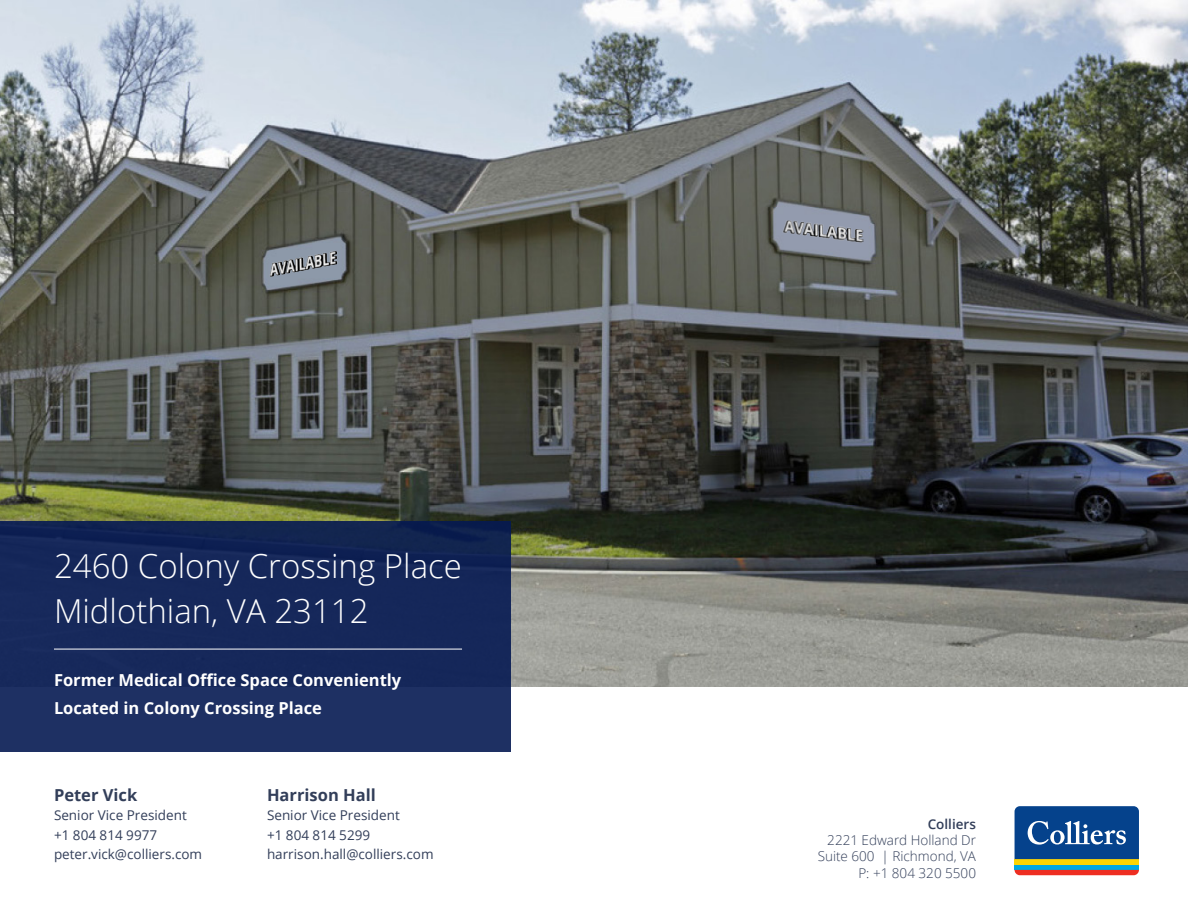
<style>
.page{position:relative;width:1188px;height:918px;background:#fff}
.page>*{position:absolute;margin:0;border:0;box-sizing:border-box;transform-origin:0 0}
.t1{font:300 33px "Open Sans";color:#fff}
.t2{font:700 16.5px/28.5px "Open Sans";color:#fff}
.t3{font:700 16.5px "Open Sans";color:#323e59}
.t4{font:13.5px "Open Sans";color:#323e59}
.t5{font:300 13.5px "Open Sans";color:#323e59}
.t6{font:600 13.5px "Open Sans";color:#323e59}
</style>
<div class="page">
<img style="left:0;top:0;width:1188px;height:687px">
<div style="left:0;top:522px;width:510px;height:230px;background:#16285b"></div>
<hr style="left:54px;top:649px;width:408px;height:1px;background:#fff">
<svg style="left:1012px;top:804px;width:129px;height:73px"></svg>
<div style="left:1015px;top:865px;width:124px;height:5px;background:#00a8e4"></div>
<div style="left:1015px;top:859px;width:124px;height:6px;background:#fed503"></div>
<svg style="left:1015px;top:870px;width:124px;height:5px"></svg>
<svg style="left:1015px;top:806px;width:124px;height:53px;background:#215798"></svg>
<img style="left:269px;top:221px;width:84px;height:55px">
<img style="left:764px;top:220px;width:100px;height:57px">
<p class="t1" style="left:54px;top:543px;width:410px">2460 Colony Crossing Place</p>
<p class="t1" style="left:54px;top:588px;width:316px">Midlothian, VA 23112</p>
<p class="t2" style="left:54px;top:665px;width:349px">Former Medical Office Space Conveniently<br>Located in Colony Crossing Place</p>
<p class="t3" style="left:54px;top:783px;width:85px">Peter Vick</p>
<p class="t4" style="left:54px;top:806px;width:134px">Senior Vice President</p>
<p class="t4" style="left:54px;top:825px;width:105px">+1 804 814 9977</p>
<p class="t4" style="left:54px;top:845px;width:150px">peter.vick@colliers.com</p>
<p class="t3" style="left:267px;top:783px;width:110px">Harrison Hall</p>
<p class="t4" style="left:267px;top:806px;width:134px">Senior Vice President</p>
<p class="t4" style="left:267px;top:825px;width:105px">+1 804 814 5299</p>
<p class="t4" style="left:267px;top:845px;width:168px">harrison.hall@colliers.com</p>
<p class="t6" style="left:928px;top:815px;width:50px">Colliers</p>
<p class="t5" style="left:827px;top:831px;width:150px">2221 Edward Holland Dr</p>
<p class="t5" style="left:818px;top:847px;width:160px">Suite 600 | Richmond, VA</p>
<p class="t5" style="left:858px;top:863px;width:119px">P: +1 804 320 5500</p>
</div>
